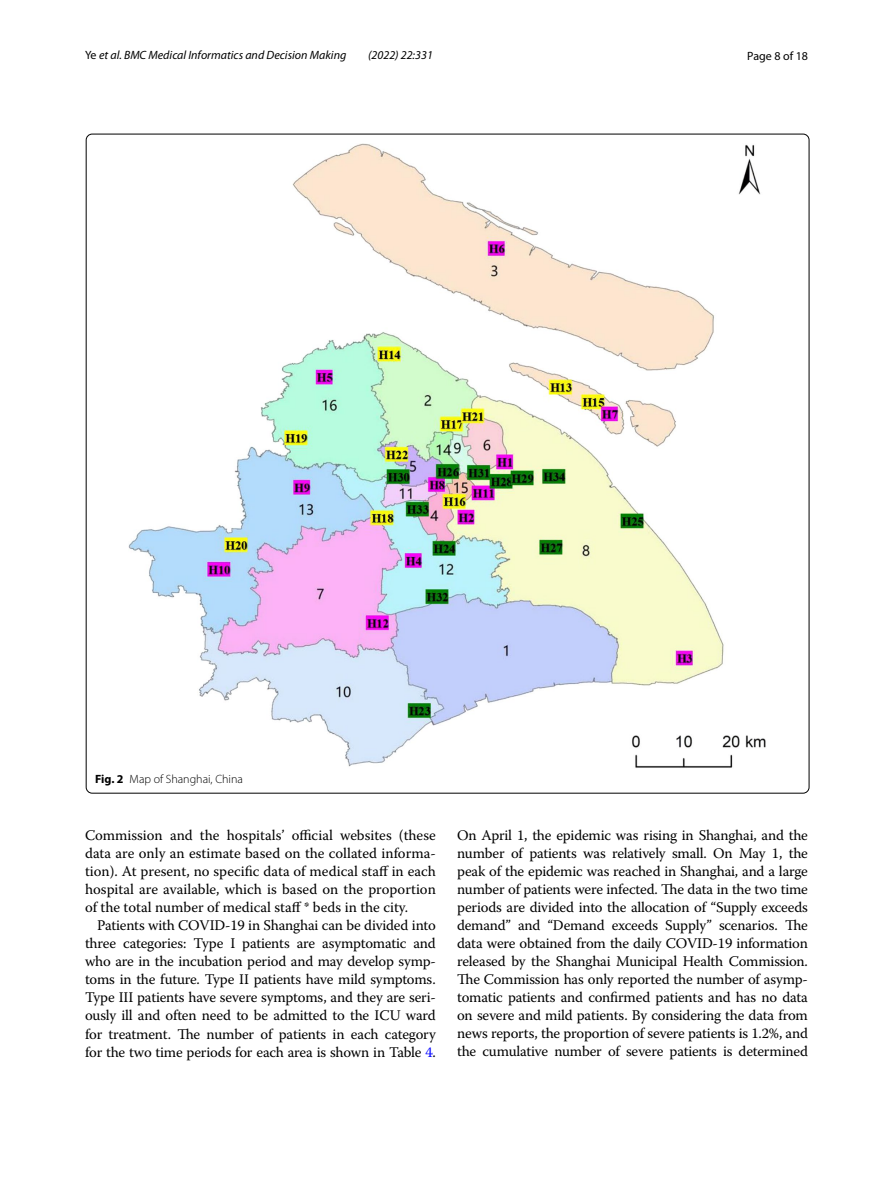
<style>
.page{position:relative;width:893px;height:1187px;background:#fff}
.page>*{position:absolute;margin:0;border:0;box-sizing:border-box;transform-origin:0 0}
.t1{font:14.7px/18px "Warnock Pro";letter-spacing:-.01em;color:#000;text-align:justify}
.t2{font:italic 12px "Myriad Pro";color:#000}
.t3{font:300 12px "Myriad Pro";color:#000}
.t4{font:12px "Myriad Pro";color:#000}
.s1{font-style:normal}
.s2{font-weight:700}
.s3{color:#00f}
</style>
<div class="page">
<img style="left:129px;top:143px;width:637px;height:625px">
<p class="t2" style="left:85px;top:48px;width:263px"><span class="s1">Ye</span> et al. BMC Medical Informatics and Decision Making</p>
<p class="t2" style="left:368px;top:48px;width:66px">(2022) 22:331</p>
<p class="t4" style="left:747px;top:48px;width:62px">Page 8 of 18</p>
<p class="t3" style="left:95px;top:772px;width:149px"><span class="s2">Fig. 2</span> Map of Shanghai, China</p>
<p class="t1" style="left:85px;top:826px;width:352px">Commission and the hospitals’ official websites (these data are only an estimate based on the collated informa&shy;tion). At present, no specific data of medical staff in each hospital are available, which is based on the proportion of the total number of medical staff * beds in the city.</p>
<p class="t1" style="left:85px;top:916px;width:352px;text-indent:12px">Patients with COVID-19 in Shanghai can be divided into three categories: Type I patients are asymptomatic and who are in the incubation period and may develop symp&shy;toms in the future. Type II patients have mild symptoms.<br>Type III patients have severe symptoms, and they are seri&shy;ously ill and often need to be admitted to the ICU ward for treatment. The number of patients in each category for the two time periods for each area is shown in Table <span class="s3">4</span>.</p>
<p class="t1" style="left:457px;top:826px;width:352px">On April 1, the epidemic was rising in Shanghai, and the number of patients was relatively small. On May 1, the peak of the epidemic was reached in Shanghai, and a large number of patients were infected. The data in the two time periods are divided into the allocation of “Supply exceeds demand” and “Demand exceeds Supply” scenarios. The data were obtained from the daily COVID-19 information released by the Shanghai Municipal Health Commission.<br>The Commission has only reported the number of asymp&shy;tomatic patients and confirmed patients and has no data on severe and mild patients. By considering the data from news reports, the proportion of severe patients is 1.2%, and the cumulative number of severe patients is determined</p>
</div>
